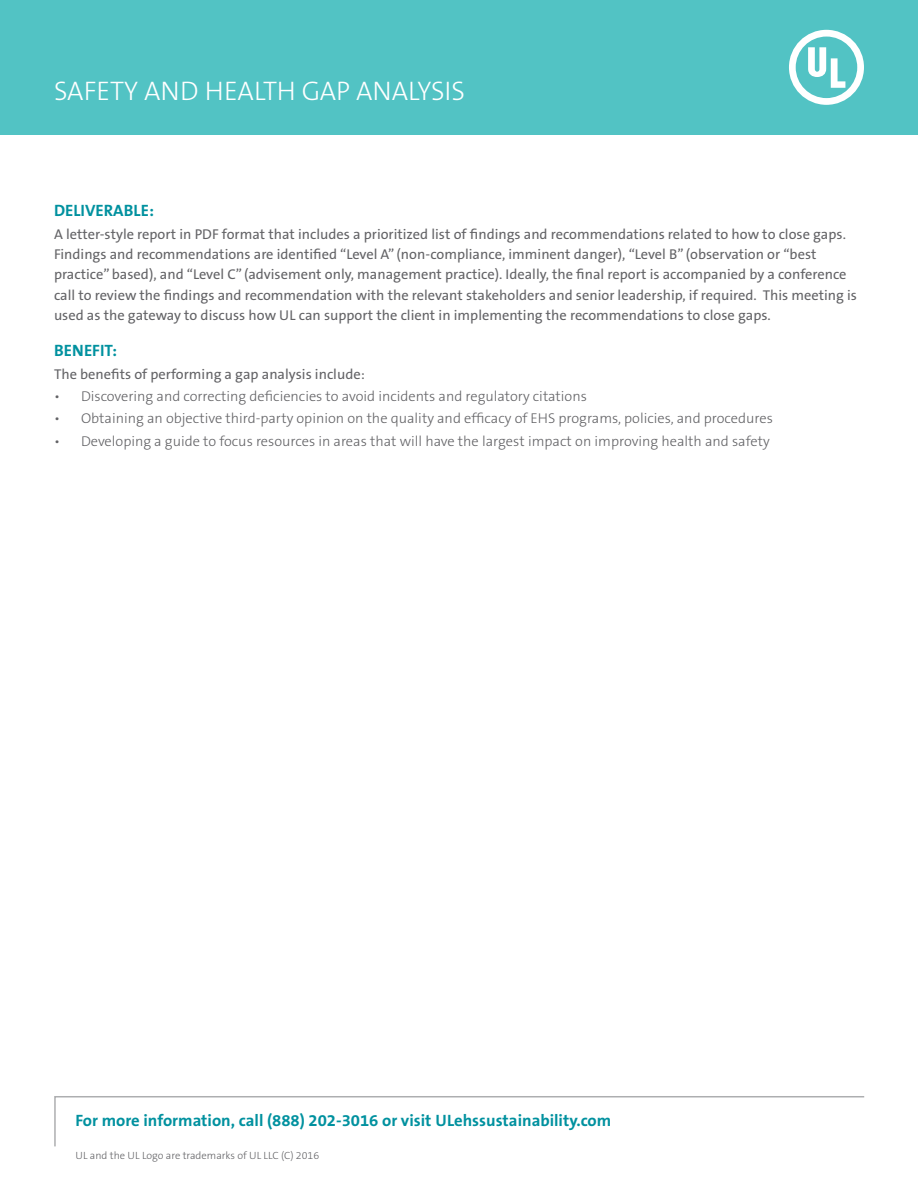
<style>
.page{position:relative;width:918px;height:1188px;background:#fff}
.page>*{position:absolute;margin:0;border:0;box-sizing:border-box;transform-origin:0 0}
.t1{font:300 27px "The Sans B3";color:#fff}
.t2{font:700 16.5px "The Sans B7";color:#00919f}
.t3{font:14.25px/20.2px "The Sans B5 Plain";color:#636366}
.t4{font:300 14.25px "The Sans B3";color:#636366}
.t5{font:300 10.5px "The Sans B3";color:#636366}
</style>
<div class="page">
<svg style="left:54px;top:1096px;width:811px;height:51px"></svg>
<div style="left:0;top:0;width:918px;height:135px;background:#52c3c4"></div>
<svg style="left:789px;top:30px;width:75px;height:75px"></svg>
<p class="t1" style="left:54px;top:77px;width:413px">SAFETY AND HEALTH GAP ANALYSIS</p>
<p class="t2" style="left:54px;top:202px;width:101px">DELIVERABLE:</p>
<p class="t3" style="left:54px;top:224px;width:805px">A letter-style report in PDF format that includes a prioritized list of findings and recommendations related to how to close gaps.<br>Findings and recommendations are identified “Level A” (non-compliance, imminent danger), “Level B” (observation or “best practice” based), and “Level C” (advisement only, management practice). Ideally, the final report is accompanied by a conference call to review the findings and recommendation with the relevant stakeholders and senior leadership, if required. This meeting is used as the gateway to discuss how UL can support the client in implementing the recommendations to close gaps.</p>
<p class="t2" style="left:54px;top:342px;width:65px">BENEFIT:</p>
<p class="t3" style="left:54px;top:364px;width:312px">The benefits of performing a gap analysis include:</p>
<p class="t4" style="left:54px;top:389px;width:534px">• Discovering and correcting deficiencies to avoid incidents and regulatory citations</p>
<p class="t4" style="left:54px;top:411px;width:720px">• Obtaining an objective third-party opinion on the quality and efficacy of EHS programs, policies, and procedures</p>
<p class="t4" style="left:54px;top:434px;width:717px">• Developing a guide to focus resources in areas that will have the largest impact on improving health and safety</p>
<p class="t2" style="left:75px;top:1112px;width:537px">For more information, call (888) 202-3016 or visit ULehssustainability.com</p>
<p class="t5" style="left:75px;top:1150px;width:245px">UL and the UL Logo are trademarks of UL LLC (C) 2016</p>
</div>
